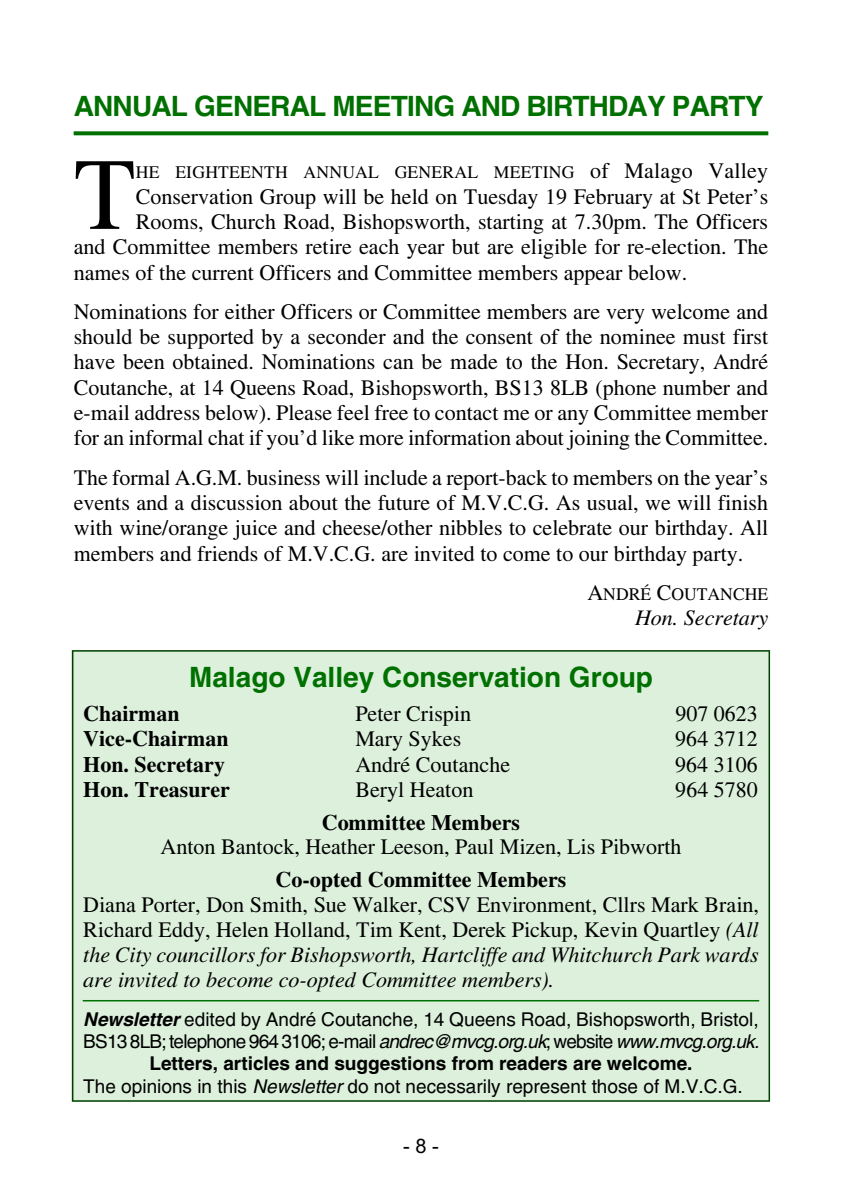
<style>
.page{position:relative;width:842px;height:1190px;background:#fff}
.page>*{position:absolute;margin:0;border:0;box-sizing:border-box;transform-origin:0 0}
.t1{font:101.8px "Times";color:#000}
.t2{font:700 28px "Helvetica";letter-spacing:-.03em;color:#007000}
.t3{font:700 28px "Helvetica";color:#007000}
.t4{font:22px/25.4px "Times";color:#000;text-align:justify}
.t5{font:700 22px "Times";color:#000}
.t6{font:italic 22px "Times";color:#000}
.t7{font:20px "Arial";color:#000}
.t8{font:19px "Helvetica";color:#000}
.t9{font:19px "Helvetica";letter-spacing:-.04em;color:#000}
.t10{font:700 19px "Helvetica";color:#000}
.t11{font:17.6px "Times";letter-spacing:.015em;color:#000}
.s1{font-size:22px}
.s2{font-style:italic}
.s3{font-weight:700;font-style:italic}
</style>
<div class="page">
<svg style="left:74px;top:131px;width:694px;height:4px;background:#147b14"></svg>
<div style="left:72px;top:650px;width:698px;height:452px;background:#dcf0dc"></div>
<hr style="left:83px;top:1000px;width:676px;height:1px;background:#007000">
<p class="t2" style="left:74px;top:96px;width:691px">ANNUAL GENERAL MEETING AND BIRTHDAY PARTY</p>
<h1 class="t1" style="left:74px;top:158px;width:64px">T</h1>
<p class="t11" style="left:136px;top:166px;width:634px">HE EIGHTEENTH ANNUAL GENERAL MEETING <span class="s1">of Malago Valley</span></p>
<p class="t4" style="left:136px;top:186px;width:634px">Conservation Group will be held on Tuesday 19 February at St Peter’s</p>
<p class="t4" style="left:136px;top:211px;width:634px">Rooms, Church Road, Bishopsworth, starting at 7.30pm. The Officers</p>
<p class="t4" style="left:74px;top:236px;width:696px">and Committee members retire each year but are eligible for re-election. The</p>
<p class="t4" style="left:74px;top:262px;width:615px">names of the current Officers and Committee members appear below.</p>
<p class="t4" style="left:74px;top:301px;width:696px">Nominations for either Officers or Committee members are very welcome and should be supported by a seconder and the consent of the nominee must first have been obtained. Nominations can be made to the Hon. Secretary, André Coutanche, at 14 Queens Road, Bishopsworth, BS13 8LB (phone number and e-mail address below). Please feel free to contact me or any Committee member for an informal chat if you’d like more information about joining the Committee.</p>
<p class="t4" style="left:74px;top:467px;width:696px">The formal A.G.M. business will include a report-back to members on the year’s events and a discussion about the future of M.V.C.G. As usual, we will finish with wine/orange juice and cheese/other nibbles to celebrate our birthday. All members and friends of M.V.C.G. are invited to come to our birthday party.</p>
<p class="t11" style="left:587px;top:587px;width:182px"><span class="s1">A</span>NDRÉ <span class="s1">C</span>OUTANCHE</p>
<p class="t6" style="left:635px;top:609px;width:135px">Hon. Secretary</p>
<p class="t3" style="left:189px;top:667px;width:465px">Malago Valley Conservation Group</p>
<p class="t5" style="left:83px;top:706px;width:98px">Chairman</p>
<p class="t4" style="left:355px;top:703px;width:117px">Peter Crispin</p>
<p class="t4" style="left:675px;top:703px;width:84px">907 0623</p>
<p class="t5" style="left:83px;top:731px;width:147px">Vice-Chairman</p>
<p class="t4" style="left:355px;top:728px;width:107px">Mary Sykes</p>
<p class="t4" style="left:675px;top:728px;width:84px">964 3712</p>
<p class="t5" style="left:83px;top:756px;width:143px">Hon. Secretary</p>
<p class="t4" style="left:355px;top:754px;width:156px">André Coutanche</p>
<p class="t4" style="left:675px;top:754px;width:84px">964 3106</p>
<p class="t5" style="left:83px;top:782px;width:148px">Hon. Treasurer</p>
<p class="t4" style="left:355px;top:779px;width:120px">Beryl Heaton</p>
<p class="t4" style="left:675px;top:779px;width:84px">964 5780</p>
<p class="t5" style="left:322px;top:814px;width:200px">Committee Members</p>
<p class="t4" style="left:161px;top:836px;width:522px">Anton Bantock, Heather Leeson, Paul Mizen, Lis Pibworth</p>
<p class="t5" style="left:276px;top:872px;width:292px">Co-opted Committee Members</p>
<p class="t4" style="left:83px;top:894px;width:677px">Diana Porter, Don Smith, Sue Walker, CSV Environment, Cllrs Mark Brain, Richard Eddy, Helen Holland, Tim Kent, Derek Pickup, Kevin Quartley <span class="s2">(All the City councillors for Bishopsworth, Hartcliffe and Whitchurch Park wards are invited to become co-opted Committee members).</span></p>
<p class="t8" style="left:83px;top:1012px;width:677px"><span class="s3">Newsletter</span> edited by André Coutanche, 14 Queens Road, Bishopsworth, Bristol,</p>
<p class="t9" style="left:83px;top:1034px;width:678px">BS13 8LB; telephone 964 3106; e-mail <span class="s2">andrec@mvcg.org.uk</span>; website <span class="s2">www.mvcg.org.uk.</span></p>
<p class="t10" style="left:149px;top:1057px;width:545px">Letters, articles and suggestions from readers are welcome.</p>
<p class="t8" style="left:83px;top:1079px;width:661px">The opinions in this <span class="s2">Newsletter</span> do not necessarily represent those of M.V.C.G.</p>
<p class="t7" style="left:403px;top:1135px;width:37px">- 8 -</p>
</div>
